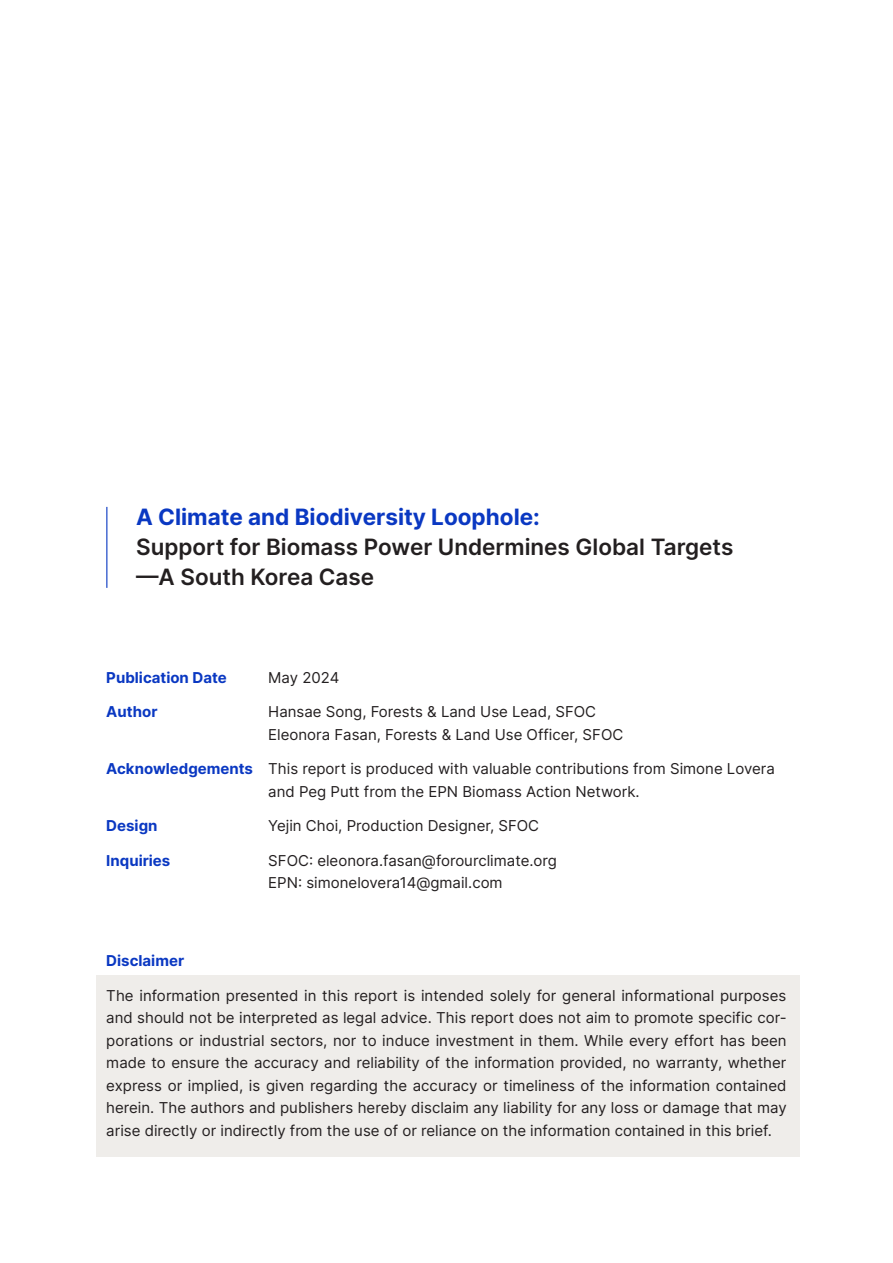
<style>
.page{position:relative;width:893px;height:1263px;background:#fff}
.page>*{position:absolute;margin:0;border:0;box-sizing:border-box;transform-origin:0 0}
.t1{font:600 22.5px "Inter";color:#231f20}
.t2{font:700 22.5px "Inter";color:#0a38c2}
.t3{font:15px/22.5px "Inter";color:#231f20}
.t4{font:700 15px "Inter";color:#0a38c2}
.s1{font-weight:700;color:#0a38c2}
</style>
<div class="page">
<div style="left:96px;top:975px;width:703px;height:182px;background:#efedea"></div>
<hr style="left:106px;top:507px;width:1px;height:81px;background:#0a38c2">
<p class="t2" style="left:136px;top:500px;width:405px">A Climate and Biodiversity Loophole:</p>
<p class="t1" style="left:136px;top:531px;width:599px">Support for Biomass Power Undermines Global Targets</p>
<p class="t1" style="left:136px;top:561px;width:240px">—A South Korea Case</p>
<p class="t4" style="left:106px;top:666px;width:122px">Publication Date</p>
<p class="t3" style="left:268px;top:665px;width:72px">May 2024</p>
<p class="t4" style="left:106px;top:700px;width:53px">Author</p>
<p class="t3" style="left:268px;top:700px;width:329px">Hansae Song, Forests &amp; Land Use Lead, SFOC</p>
<p class="t3" style="left:268px;top:722px;width:356px">Eleonora Fasan, Forests &amp; Land Use Officer, SFOC</p>
<p class="t3" style="left:268px;top:757px;width:508px;text-indent:-162px"><span class="s1">Acknowledgements</span> This report is produced with valuable contributions from Simone Lovera and Peg Putt from the EPN Biomass Action Network.</p>
<p class="t4" style="left:106px;top:814px;width:53px">Design</p>
<p class="t3" style="left:268px;top:814px;width:272px">Yejin Choi, Production Designer, SFOC</p>
<p class="t4" style="left:106px;top:849px;width:66px">Inquiries</p>
<p class="t3" style="left:268px;top:848px;width:290px">SFOC: eleonora.fasan@forourclimate.org</p>
<p class="t3" style="left:268px;top:871px;width:236px">EPN: simonelovera14@gmail.com</p>
<p class="t4" style="left:106px;top:950px;width:79px">Disclaimer</p>
<p class="t3" style="left:106px;top:984px;width:682px;text-align:justify">The information presented in this report is intended solely for general informational purposes and should not be interpreted as legal advice. This report does not aim to promote specific cor&shy;porations or industrial sectors, nor to induce investment in them. While every effort has been made to ensure the accuracy and reliability of the information provided, no warranty, whether express or implied, is given regarding the accuracy or timeliness of the information contained herein. The authors and publishers hereby disclaim any liability for any loss or damage that may arise directly or indirectly from the use of or reliance on the information contained in this brief.</p>
</div>
